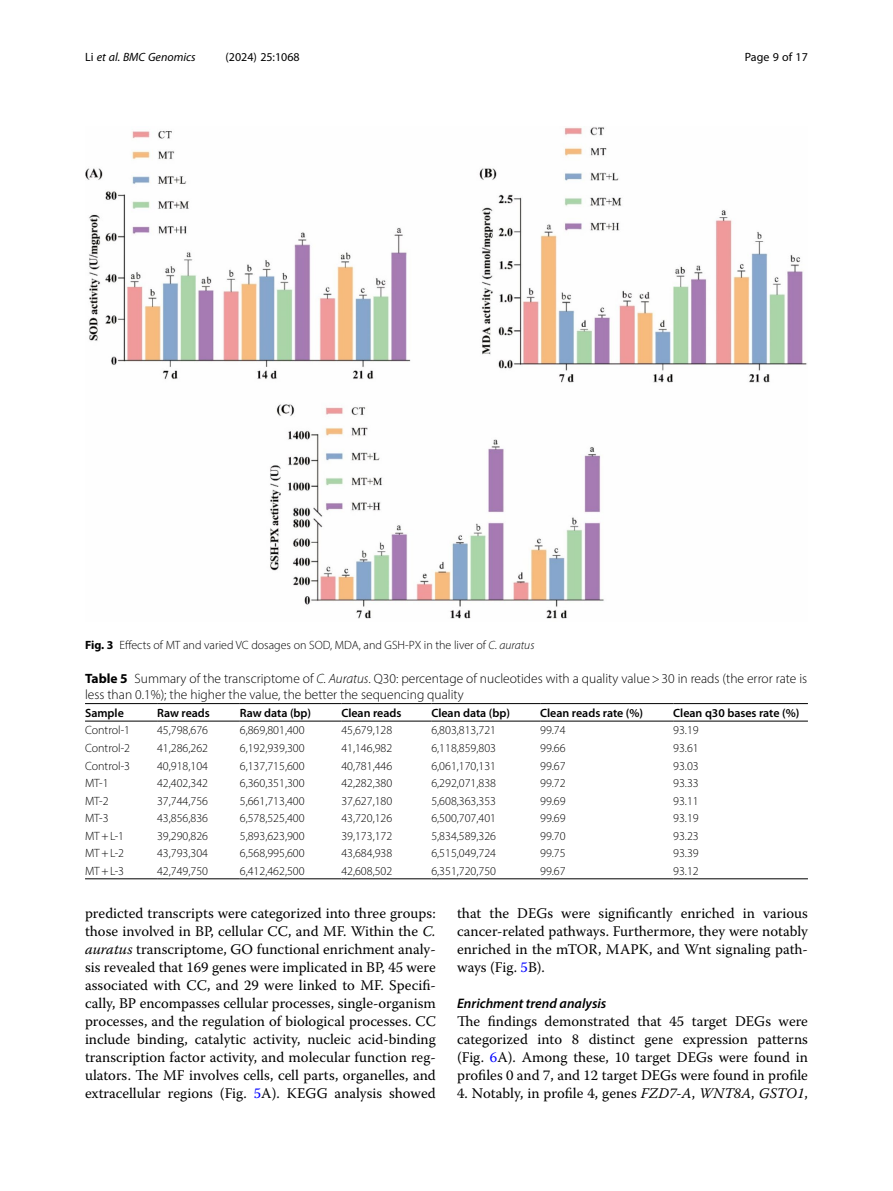
<style>
.page{position:relative;width:893px;height:1191px;background:#fff}
.page>*{position:absolute;margin:0;border:0;box-sizing:border-box;transform-origin:0 0}
.Body_Text{font:14.7px/18px "Warnock Pro";color:#000;text-align:justify}
.Head_3{font:italic 600 13.8px "Myriad Pro";color:#000}
.Table_Caption{font:300 13.5px/16.5px "Myriad Pro";color:#000}
.Table_Body{font:300 12px "Myriad Pro";color:#000}
.Table_Head{font:600 12px "Myriad Pro";color:#000}
.Figure_Caption{font:300 12px "Myriad Pro";color:#000}
.t1{font:12px "Myriad Pro";color:#000}
.t2{font:italic 12px "Myriad Pro";color:#000}
.s1{font-style:normal}
.s2{font-weight:700}
.s3{font-style:italic}
.s4{color:#00f}
</style>
<div class="page">
<hr style="left:85px;top:721px;width:72px;height:1px;background:#000">
<hr style="left:157px;top:703px;width:83px;height:1px;background:#000">
<hr style="left:157px;top:721px;width:83px;height:1px;background:#000">
<hr style="left:240px;top:703px;width:101px;height:1px;background:#000">
<hr style="left:240px;top:721px;width:101px;height:1px;background:#000">
<hr style="left:341px;top:703px;width:90px;height:1px;background:#000">
<hr style="left:341px;top:721px;width:90px;height:1px;background:#000">
<hr style="left:431px;top:703px;width:109px;height:1px;background:#000">
<hr style="left:431px;top:721px;width:109px;height:1px;background:#000">
<hr style="left:540px;top:703px;width:133px;height:1px;background:#000">
<hr style="left:540px;top:721px;width:133px;height:1px;background:#000">
<hr style="left:673px;top:703px;width:135px;height:1px;background:#000">
<hr style="left:673px;top:721px;width:135px;height:1px;background:#000">
<hr style="left:85px;top:878px;width:72px;height:1px;background:#000">
<hr style="left:157px;top:878px;width:83px;height:1px;background:#000">
<hr style="left:240px;top:878px;width:101px;height:1px;background:#000">
<hr style="left:341px;top:878px;width:90px;height:1px;background:#000">
<hr style="left:431px;top:878px;width:109px;height:1px;background:#000">
<hr style="left:540px;top:878px;width:133px;height:1px;background:#000">
<hr style="left:673px;top:878px;width:135px;height:1px;background:#000">
<hr style="left:85px;top:703px;width:72px;height:1px;background:#000">
<img style="left:85px;top:127px;width:722px;height:492px">
<p class="t2" style="left:85px;top:50px;width:112px"><span class="s1">Li</span> et al. BMC Genomics</p>
<p class="t1" style="left:226px;top:50px;width:76px">(2024) 25:1068</p>
<p class="t1" style="left:745px;top:50px;width:65px">Page 9 of 17</p>
<p class="Figure_Caption" style="left:85px;top:637px;width:451px"><span class="s2">Fig. 3</span> Effects of MT and varied VC dosages on SOD, MDA, and GSH-PX in the liver of <span class="s3">C. auratus</span></p>
<p class="Table_Caption" style="left:85px;top:670px;width:724px"><span class="s2">Table 5</span> Summary of the transcriptome of <span class="s3">C. Auratus</span>. Q30: percentage of nucleotides with a quality value&gt;30 in reads (the error rate is less than 0.1%); the higher the value, the better the sequencing quality</p>
<p class="Table_Head" style="left:85px;top:705px;width:40px">Sample</p>
<p class="Table_Head" style="left:157px;top:705px;width:54px">Raw reads</p>
<p class="Table_Head" style="left:240px;top:705px;width:73px">Raw data (bp)</p>
<p class="Table_Head" style="left:341px;top:705px;width:62px">Clean reads</p>
<p class="Table_Head" style="left:431px;top:705px;width:80px">Clean data (bp)</p>
<p class="Table_Head" style="left:540px;top:705px;width:104px">Clean reads rate (%)</p>
<p class="Table_Head" style="left:673px;top:705px;width:128px">Clean q30 bases rate (%)</p>
<p class="Table_Body" style="left:85px;top:723px;width:47px">Control-1</p>
<p class="Table_Body" style="left:157px;top:723px;width:53px">45,798,676</p>
<p class="Table_Body" style="left:240px;top:723px;width:66px">6,869,801,400</p>
<p class="Table_Body" style="left:341px;top:723px;width:53px">45,679,128</p>
<p class="Table_Body" style="left:431px;top:723px;width:66px">6,803,813,721</p>
<p class="Table_Body" style="left:540px;top:723px;width:27px">99.74</p>
<p class="Table_Body" style="left:673px;top:723px;width:27px">93.19</p>
<p class="Table_Body" style="left:85px;top:740px;width:47px">Control-2</p>
<p class="Table_Body" style="left:157px;top:740px;width:53px">41,286,262</p>
<p class="Table_Body" style="left:240px;top:740px;width:66px">6,192,939,300</p>
<p class="Table_Body" style="left:341px;top:740px;width:53px">41,146,982</p>
<p class="Table_Body" style="left:431px;top:740px;width:66px">6,118,859,803</p>
<p class="Table_Body" style="left:540px;top:740px;width:27px">99.66</p>
<p class="Table_Body" style="left:673px;top:740px;width:27px">93.61</p>
<p class="Table_Body" style="left:85px;top:758px;width:47px">Control-3</p>
<p class="Table_Body" style="left:157px;top:758px;width:53px">40,918,104</p>
<p class="Table_Body" style="left:240px;top:758px;width:66px">6,137,715,600</p>
<p class="Table_Body" style="left:341px;top:758px;width:53px">40,781,446</p>
<p class="Table_Body" style="left:431px;top:758px;width:66px">6,061,170,131</p>
<p class="Table_Body" style="left:540px;top:758px;width:27px">99.67</p>
<p class="Table_Body" style="left:673px;top:758px;width:27px">93.03</p>
<p class="Table_Body" style="left:85px;top:775px;width:25px">MT-1</p>
<p class="Table_Body" style="left:157px;top:775px;width:53px">42,402,342</p>
<p class="Table_Body" style="left:240px;top:775px;width:66px">6,360,351,300</p>
<p class="Table_Body" style="left:341px;top:775px;width:53px">42,282,380</p>
<p class="Table_Body" style="left:431px;top:775px;width:66px">6,292,071,838</p>
<p class="Table_Body" style="left:540px;top:775px;width:27px">99.72</p>
<p class="Table_Body" style="left:673px;top:775px;width:27px">93.33</p>
<p class="Table_Body" style="left:85px;top:793px;width:25px">MT-2</p>
<p class="Table_Body" style="left:157px;top:793px;width:53px">37,744,756</p>
<p class="Table_Body" style="left:240px;top:793px;width:66px">5,661,713,400</p>
<p class="Table_Body" style="left:341px;top:793px;width:53px">37,627,180</p>
<p class="Table_Body" style="left:431px;top:793px;width:66px">5,608,363,353</p>
<p class="Table_Body" style="left:540px;top:793px;width:27px">99.69</p>
<p class="Table_Body" style="left:673px;top:793px;width:27px">93.11</p>
<p class="Table_Body" style="left:85px;top:811px;width:25px">MT-3</p>
<p class="Table_Body" style="left:157px;top:811px;width:53px">43,856,836</p>
<p class="Table_Body" style="left:240px;top:811px;width:66px">6,578,525,400</p>
<p class="Table_Body" style="left:341px;top:811px;width:53px">43,720,126</p>
<p class="Table_Body" style="left:431px;top:811px;width:66px">6,500,707,401</p>
<p class="Table_Body" style="left:540px;top:811px;width:27px">99.69</p>
<p class="Table_Body" style="left:673px;top:811px;width:27px">93.19</p>
<p class="Table_Body" style="left:85px;top:828px;width:41px">MT+L-1</p>
<p class="Table_Body" style="left:157px;top:828px;width:53px">39,290,826</p>
<p class="Table_Body" style="left:240px;top:828px;width:66px">5,893,623,900</p>
<p class="Table_Body" style="left:341px;top:828px;width:53px">39,173,172</p>
<p class="Table_Body" style="left:431px;top:828px;width:66px">5,834,589,326</p>
<p class="Table_Body" style="left:540px;top:828px;width:27px">99.70</p>
<p class="Table_Body" style="left:673px;top:828px;width:27px">93.23</p>
<p class="Table_Body" style="left:85px;top:846px;width:41px">MT+L-2</p>
<p class="Table_Body" style="left:157px;top:846px;width:53px">43,793,304</p>
<p class="Table_Body" style="left:240px;top:846px;width:66px">6,568,995,600</p>
<p class="Table_Body" style="left:341px;top:846px;width:53px">43,684,938</p>
<p class="Table_Body" style="left:431px;top:846px;width:66px">6,515,049,724</p>
<p class="Table_Body" style="left:540px;top:846px;width:27px">99.75</p>
<p class="Table_Body" style="left:673px;top:846px;width:27px">93.39</p>
<p class="Table_Body" style="left:85px;top:863px;width:41px">MT+L-3</p>
<p class="Table_Body" style="left:157px;top:863px;width:53px">42,749,750</p>
<p class="Table_Body" style="left:240px;top:863px;width:66px">6,412,462,500</p>
<p class="Table_Body" style="left:341px;top:863px;width:53px">42,608,502</p>
<p class="Table_Body" style="left:431px;top:863px;width:66px">6,351,720,750</p>
<p class="Table_Body" style="left:540px;top:863px;width:27px">99.67</p>
<p class="Table_Body" style="left:673px;top:863px;width:27px">93.12</p>
<p class="Body_Text" style="left:85px;top:904px;width:352px">predicted transcripts were categorized into three groups: those involved in BP, cellular CC, and MF. Within the <span class="s3">C. auratus</span> transcriptome, GO functional enrichment analy&shy;sis revealed that 169 genes were implicated in BP, 45 were associated with CC, and 29 were linked to MF. Specifi&shy;cally, BP encompasses cellular processes, single-organism processes, and the regulation of biological processes. CC include binding, catalytic activity, nucleic acid-binding transcription factor activity, and molecular function reg&shy;ulators. The MF involves cells, cell parts, organelles, and extracellular regions (Fig. <span class="s4">5</span>A). KEGG analysis showed</p>
<p class="Body_Text" style="left:457px;top:904px;width:352px">that the DEGs were significantly enriched in various cancer-related pathways. Furthermore, they were notably enriched in the mTOR, MAPK, and Wnt signaling path&shy;ways (Fig. <span class="s4">5</span>B).</p>
<p class="Head_3" style="left:457px;top:995px;width:151px">Enrichment trend analysis</p>
<p class="Body_Text" style="left:457px;top:1012px;width:352px">The findings demonstrated that 45 target DEGs were categorized into 8 distinct gene expression patterns (Fig. <span class="s4">6</span>A). Among these, 10 target DEGs were found in profiles 0 and 7, and 12 target DEGs were found in profile</p>
<p class="Body_Text" style="left:457px;top:1084px;width:352px">4. Notably, in profile 4, genes <span class="s3">FZD7-A</span>, <span class="s3">WNT8A</span>, <span class="s3">GSTO1</span>,</p>
</div>
